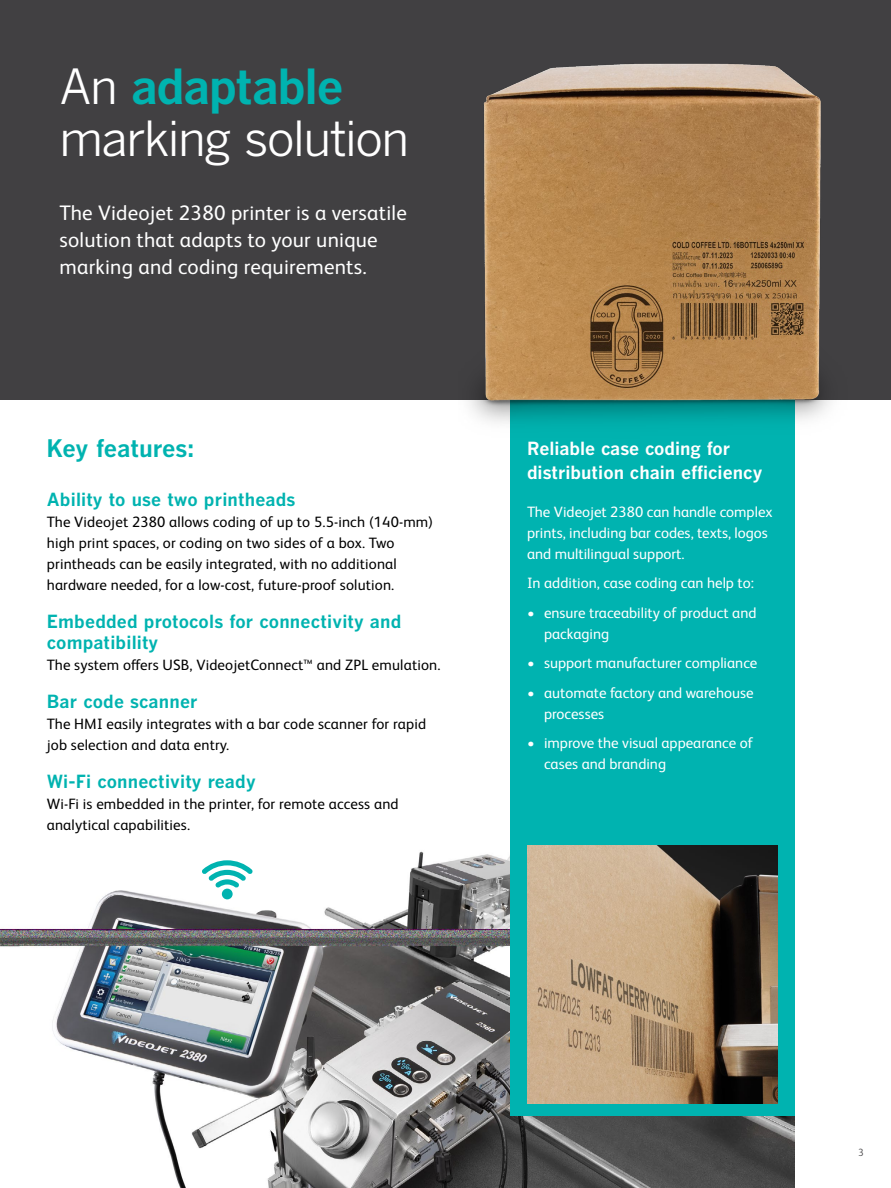
<style>
.page{position:relative;width:891px;height:1188px;background:#fff}
.page>*{position:absolute;margin:0;border:0;box-sizing:border-box;transform-origin:0 0}
.t1{font:48px/52.5px "Benton Gothic";letter-spacing:-.035em;color:#fff}
.t2{font:700 24px "Benton Gothic";letter-spacing:-.01em;color:#00b3b0}
.t3{font:21px/27px "FS Albert Pro";letter-spacing:.01em;color:#fff}
.t4{font:700 18px/21px "Benton Gothic";letter-spacing:.01em;color:#00b3b0}
.t5{font:700 18px/24px "Benton Gothic";color:#fff}
.t6{font:15px/21px "FS Albert Pro";letter-spacing:.01em;color:#000}
.t7{font:15px/21px "FS Albert Pro";color:#fff}
.t8{font:300 10.5px "FS Albert Pro";color:#414042}
.s1{font-weight:700;color:#00b3b0}
</style>
<div class="page">
<img style="left:0;top:851px;width:795px;height:337px">
<div style="left:0;top:0;width:891px;height:399px;background:#414042"></div>
<div style="left:510px;top:399px;width:285px;height:717px;background:#00b3b0"></div>
<img style="left:458px;top:63px;width:405px;height:360px">
<img style="left:527px;top:846px;width:251px;height:257px">
<svg style="left:202px;top:860px;width:51px;height:28px"></svg>
<div style="left:222px;top:889px;width:11px;height:10px;background:#00b3b0;border-radius:50%"></div>
<h1 class="t1" style="left:60px;top:61px;width:351px">An <span class="s1">adaptable </span>marking solution</h1>
<h3 class="t3" style="left:60px;top:198px;width:349px">The Videojet 2380 printer is a versatile solution that adapts to your unique marking and coding requirements.</h3>
<h2 class="t2" style="left:46px;top:434px;width:149px">Key features:</h2>
<p class="t4" style="left:47px;top:489px;width:250px">Ability to use two printheads</p>
<p class="t6" style="left:47px;top:510px;width:388px">The Videojet 2380 allows coding of up to 5.5-inch (140-mm) high print spaces, or coding on two sides of a box. Two printheads can be easily integrated, with no additional hardware needed, for a low-cost, future-proof solution.</p>
<p class="t4" style="left:47px;top:611px;width:356px">Embedded protocols for connectivity and compatibility</p>
<p class="t6" style="left:47px;top:653px;width:395px">The system offers USB, VideojetConnect™ and ZPL emulation.</p>
<p class="t4" style="left:47px;top:691px;width:152px">Bar code scanner</p>
<p class="t6" style="left:47px;top:712px;width:381px">The HMI easily integrates with a bar code scanner for rapid job selection and data entry.</p>
<p class="t4" style="left:47px;top:771px;width:210px">Wi-Fi connectivity ready</p>
<p class="t6" style="left:47px;top:792px;width:353px">Wi-Fi is embedded in the printer, for remote access and analytical capabilities.</p>
<p class="t5" style="left:527px;top:437px;width:237px">Reliable case coding for distribution chain efficiency</p>
<p class="t7" style="left:527px;top:500px;width:247px">The Videojet 2380 can handle complex prints, including bar codes, texts, logos and multilingual support.</p>
<p class="t7" style="left:527px;top:572px;width:228px">In addition, case coding can help to:</p>
<p class="t7" style="left:544px;top:601px;width:214px;text-indent:-17px">• ensure traceability of product and packaging</p>
<p class="t7" style="left:527px;top:652px;width:232px">• support manufacturer compliance</p>
<p class="t7" style="left:544px;top:681px;width:211px;text-indent:-17px">• automate factory and warehouse processes</p>
<p class="t7" style="left:544px;top:732px;width:210px;text-indent:-17px">• improve the visual appearance of cases and branding</p>
<p class="t8" style="left:858px;top:1145px;width:7px">3</p>
</div>
